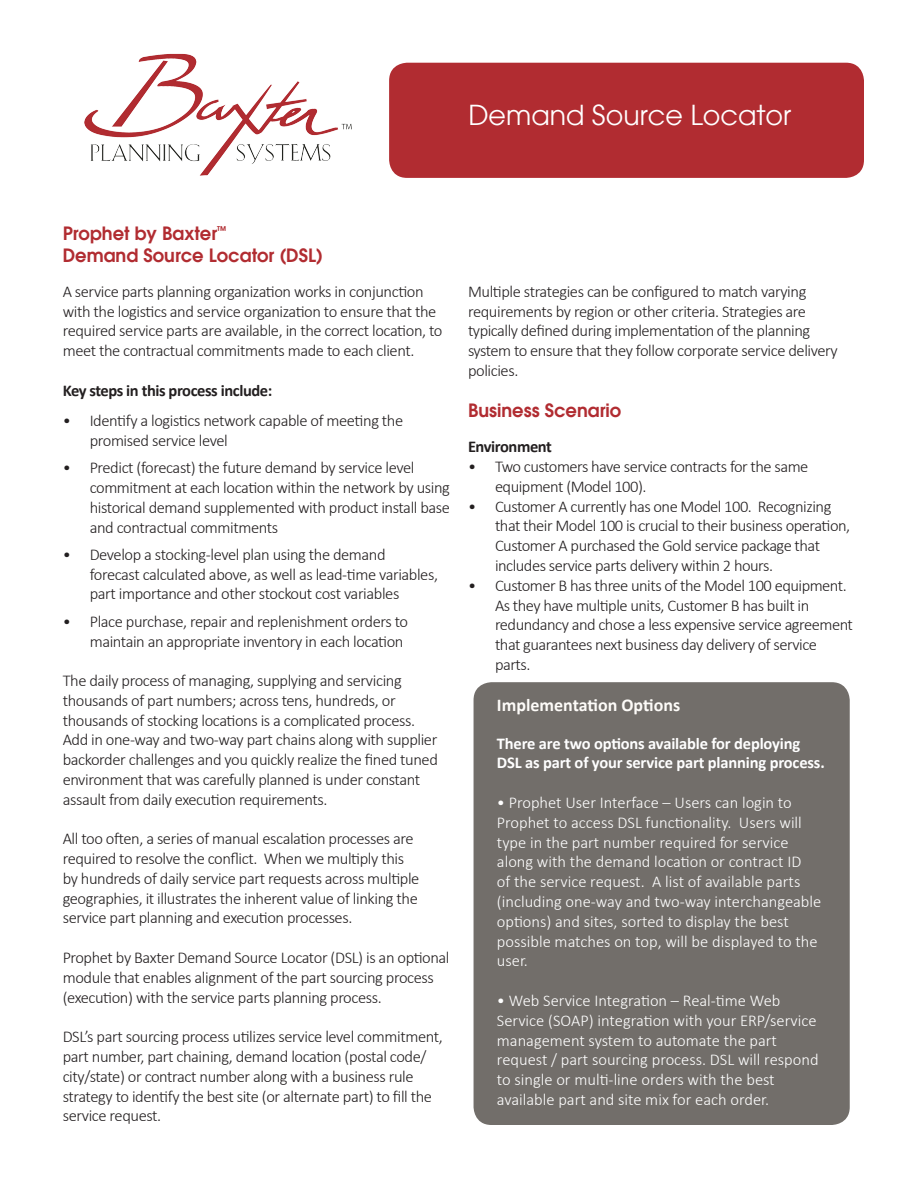
<style>
.page{position:relative;width:918px;height:1188px;background:#fff}
.page>*{position:absolute;margin:0;border:0;box-sizing:border-box;transform-origin:0 0}
.t1{font:27px "Avant Garde";color:#fff}
.t2{font:600 18px/21.6px "Avant Garde";color:#b12c31}
.t3{font:700 18px "Calibri";color:#fefcf9}
.t4{font:300 16.5px/19.8px "Calibri";letter-spacing:-.025em;color:#231f20}
.t5{font:300 16.5px/19.8px "Calibri";color:#fff}
.t6{font:700 16.5px/19.8px "Calibri";letter-spacing:-.01em;color:#fff}
.t7{font:700 16.5px "Calibri";letter-spacing:-.025em;color:#231f20}
</style>
<div class="page">
<div style="left:389px;top:63px;width:475px;height:115px;background:#b12c31;border-radius:18px"></div>
<img style="left:84px;top:53px;width:268px;height:123px">
<div style="left:474px;top:682px;width:376px;height:443px;background:#726e6a;border-radius:18px"></div>
<p class="t1" style="left:468px;top:99px;width:325px">Demand Source Locator</p>
<p class="t2" style="left:63px;top:223px;width:262px">Prophet by Baxter<sup>™<br></sup>Demand Source Locator (DSL)</p>
<p class="t4" style="left:63px;top:281px;width:381px">A service parts planning organization works in conjunction with the logistics and service organization to ensure that the required service parts are available, in the correct location, to meet the contractual commitments made to each client.</p>
<p class="t7" style="left:63px;top:380px;width:211px">Key steps in this process include:</p>
<p class="t4" style="left:90px;top:411px;width:315px;text-indent:-27px">• Identify a logistics network capable of meeting the promised service level</p>
<p class="t4" style="left:90px;top:458px;width:362px;text-indent:-27px">• Predict (forecast) the future demand by service level commitment at each location within the network by using historical demand supplemented with product install base and contractual commitments</p>
<p class="t4" style="left:90px;top:544px;width:350px;text-indent:-27px">• Develop a stocking-level plan using the demand forecast calculated above, as well as lead-time variables, part importance and other stockout cost variables</p>
<p class="t4" style="left:63px;top:611px;width:347px;text-align:right">• Place purchase, repair and replenishment orders to maintain an appropriate inventory in each location</p>
<p class="t4" style="left:63px;top:671px;width:377px">The daily process of managing, supplying and servicing thousands of part numbers; across tens, hundreds, or thousands of stocking locations is a complicated process.<br>Add in one-way and two-way part chains along with supplier backorder challenges and you quickly realize the fined tuned environment that was carefully planned is under constant assault from daily execution requirements.</p>
<p class="t4" style="left:63px;top:829px;width:358px">All too often, a series of manual escalation processes are required to resolve the conflict. When we multiply this by hundreds of daily service part requests across multiple geographies, it illustrates the inherent value of linking the service part planning and execution processes.</p>
<p class="t4" style="left:63px;top:948px;width:388px">Prophet by Baxter Demand Source Locator (DSL) is an optional module that enables alignment of the part sourcing process (execution) with the service parts planning process.</p>
<p class="t4" style="left:63px;top:1027px;width:382px">DSL’s part sourcing process utilizes service level commitment, part number, part chaining, demand location (postal code/ city/state) or contract number along with a business rule strategy to identify the best site (or alternate part) to fill the service request.</p>
<p class="t4" style="left:468px;top:281px;width:371px">Multiple strategies can be configured to match varying requirements by region or other criteria. Strategies are typically defined during implementation of the planning system to ensure that they follow corporate service delivery policies.</p>
<p class="t2" style="left:468px;top:400px;width:155px">Business Scenario</p>
<p class="t7" style="left:468px;top:436px;width:85px">Environment</p>
<p class="t4" style="left:495px;top:456px;width:315px;text-indent:-27px">• Two customers have service contracts for the same equipment (Model 100).</p>
<p class="t4" style="left:495px;top:496px;width:357px;text-indent:-27px">• Customer A currently has one Model 100. Recognizing that their Model 100 is crucial to their business operation, Customer A purchased the Gold service package that includes service parts delivery within 2 hours.</p>
<p class="t4" style="left:495px;top:575px;width:360px;text-indent:-27px">• Customer B has three units of the Model 100 equipment.<br>As they have multiple units, Customer B has built in redundancy and chose a less expensive service agreement that guarantees next business day delivery of service parts.</p>
<p class="t3" style="left:497px;top:693px;width:185px">Implementation Options</p>
<p class="t6" style="left:497px;top:733px;width:329px">There are two options available for deploying<br>DSL as part of your service part planning process.</p>
<p class="t5" style="left:497px;top:792px;width:326px">• Prophet User Interface – Users can login to Prophet to access DSL functionality. Users will type in the part number required for service along with the demand location or contract ID<br>of the service request. A list of available parts (including one-way and two-way interchangeable options) and sites, sorted to display the best possible matches on top, will be displayed to the user.</p>
<p class="t5" style="left:497px;top:990px;width:323px">• Web Service Integration – Real-time Web Service (SOAP) integration with your ERP/service management system to automate the part request / part sourcing process. DSL will respond to single or multi-line orders with the best available part and site mix for each order.</p>
</div>
